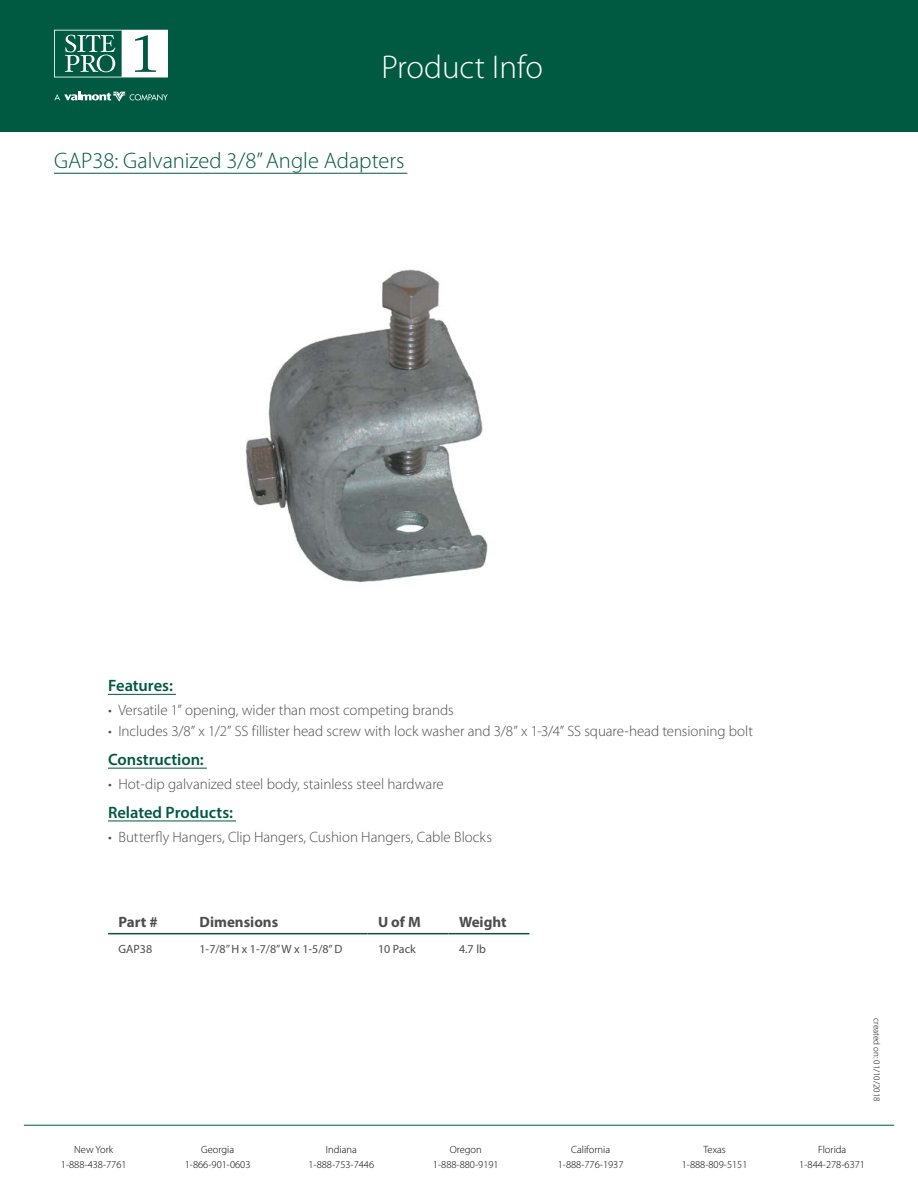
<style>
.page{position:relative;width:918px;height:1188px;background:#fff}
.page>*{position:absolute;margin:0;border:0;box-sizing:border-box;transform-origin:0 0}
.t1{font:300 33px "Myriad Pro";color:#fff}
.t2{font:300 22.5px "Myriad Pro";color:#005941}
.t3{font:600 16.5px "Myriad Pro";color:#005941}
.t4{font:300 15px "Myriad Pro";color:#4d4d4f}
.t5{font:700 15px "Myriad Pro";color:#4d4d4f}
.t6{font:12px "Myriad Pro";color:#4d4d4f}
.t7{font:300 10.5px/15px "Myriad Pro";color:#000;text-align:center}
.t8{font:300 9px "Myriad Pro";color:#000}
</style>
<div class="page">
<hr style="left:24px;top:1125px;width:870px;height:1px;background:#005941">
<div style="left:0;top:0;width:918px;height:131px;background:#005941"></div>
<svg style="left:54px;top:30px;width:114px;height:47px"></svg>
<svg style="left:54px;top:92px;width:114px;height:10px"></svg>
<hr style="left:54px;top:173px;width:353px;height:1px;background:#005941">
<hr style="left:108px;top:694px;width:68px;height:1px;background:#005941">
<hr style="left:108px;top:768px;width:99px;height:1px;background:#005941">
<hr style="left:108px;top:821px;width:128px;height:1px;background:#005941">
<hr style="left:108px;top:933px;width:81px;height:1px;background:#005941">
<hr style="left:189px;top:933px;width:179px;height:1px;background:#005941">
<hr style="left:368px;top:933px;width:80px;height:1px;background:#005941">
<hr style="left:448px;top:933px;width:82px;height:1px;background:#005941">
<img style="left:245px;top:269px;width:243px;height:313px">
<h1 class="t1" style="left:381px;top:49px;width:163px">Product Info</h1>
<h2 class="t2" style="left:54px;top:149px;width:352px">GAP38: Galvanized 3/8” Angle Adapters</h2>
<p class="t3" style="left:108px;top:675px;width:66px">Features:</p>
<p class="t4" style="left:108px;top:702px;width:347px">• Versatile 1” opening, wider than most competing brands</p>
<p class="t4" style="left:108px;top:723px;width:647px">• Includes 3/8” x 1/2” SS fillister head screw with lock washer and 3/8” x 1-3/4” SS square-head tensioning bolt</p>
<p class="t3" style="left:108px;top:749px;width:97px">Construction:</p>
<p class="t4" style="left:108px;top:776px;width:337px">• Hot-dip galvanized steel body, stainless steel hardware</p>
<p class="t3" style="left:108px;top:802px;width:127px">Related Products:</p>
<p class="t4" style="left:108px;top:828px;width:385px">• Butterfly Hangers, Clip Hangers, Cushion Hangers, Cable Blocks</p>
<p class="t5" style="left:118px;top:912px;width:41px">Part #</p>
<p class="t5" style="left:200px;top:912px;width:80px">Dimensions</p>
<p class="t5" style="left:378px;top:912px;width:44px">U of M</p>
<p class="t5" style="left:459px;top:912px;width:49px">Weight</p>
<p class="t6" style="left:118px;top:942px;width:35px">GAP38</p>
<p class="t6" style="left:200px;top:942px;width:144px">1-7/8” H x 1-7/8” W x 1-5/8” D</p>
<p class="t6" style="left:378px;top:942px;width:39px">10 Pack</p>
<p class="t6" style="left:459px;top:942px;width:28px">4.7 lb</p>
<p class="t8" style="left:882px;top:1018px;width:85px;rotate:90deg">created on: 01/10/2018</p>
<p class="t7" style="left:61px;top:1142px;width:67px">New York<br>1-888-438-7761</p>
<p class="t7" style="left:433px;top:1142px;width:67px">Oregon<br>1-888-880-9191</p>
<p class="t7" style="left:558px;top:1142px;width:67px">California<br>1-888-776-1937</p>
<p class="t7" style="left:682px;top:1142px;width:67px">Texas<br>1-888-809-5151</p>
<p class="t7" style="left:308px;top:1142px;width:67px">Indiana<br>1-888-753-7446</p>
<p class="t7" style="left:185px;top:1142px;width:67px">Georgia<br>1-866-901-0603</p>
<p class="t7" style="left:799px;top:1142px;width:67px">Florida<br>1-844-278-6371</p>
</div>
